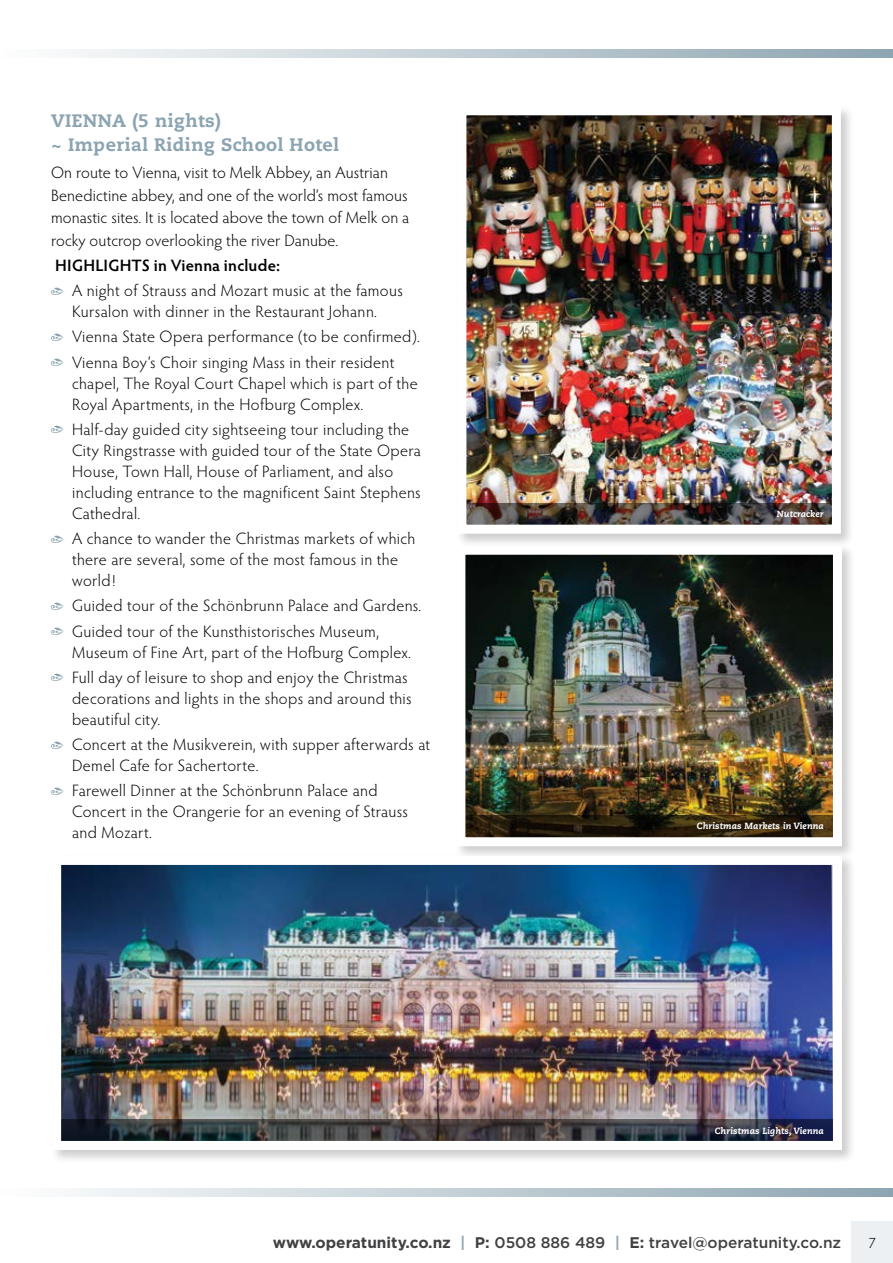
<style>
.page{position:relative;width:893px;height:1263px;background:#fff}
.page>*{position:absolute;margin:0;border:0;box-sizing:border-box;transform-origin:0 0}
.t1{font:800 18px/24px "Caecilia LT Std";letter-spacing:.025em;color:#8ca4b1}
.t2{font:300 16.5px/21px "Hypatia Sans Pro";letter-spacing:.02em;color:#000}
.t3{font:600 16.5px "Hypatia Sans Pro";letter-spacing:.01em;color:#000}
.t4{font:500 15.45px "Gotham";color:#414042}
.t5{font:300 15px "Hypatia Sans Pro";color:#000}
.t6{font:italic 800 9px "Caecilia LT Std";letter-spacing:.01em;color:#fff}
.s1{color:#8ca4b1}
.s2{font-weight:700}
.s3{font-weight:700;color:#96abb8}
</style>
<div class="page">
<div style="left:851px;top:1221px;width:42px;height:42px;background:#ecf0f3"></div>
<div style="left:455px;top:104px;width:400px;height:444px;background:#000;opacity:.2"></div>
<img style="left:455px;top:104px;width:390px;height:434px">
<div style="left:454px;top:543px;width:402px;height:317px;background:#000;opacity:.2"></div>
<img style="left:454px;top:541px;width:392px;height:310px">
<svg style="left:75px;top:1188px;width:818px;height:8px;background:#c0cdd4"></svg>
<svg style="left:75px;top:49px;width:818px;height:8px;background:#c0cdd4"></svg>
<div style="left:50px;top:853px;width:806px;height:311px;background:#000;opacity:.2"></div>
<img style="left:50px;top:851px;width:796px;height:303px">
<p class="t1" style="left:51px;top:109px;width:289px">VIENNA (5 nights)<br>~ Imperial Riding School Hotel</p>
<p class="t2" style="left:51px;top:161px;width:360px;line-height:22.5px">On route to Vienna, visit to Melk Abbey, an Austrian Benedictine abbey, and one of the world’s most famous monastic sites. It is located above the town of Melk on a rocky outcrop overlooking the river Danube.</p>
<p class="t3" style="left:55px;top:254px;width:227px">HIGHLIGHTS in Vienna include:</p>
<p class="t2" style="left:51px;top:279px;width:353px;text-align:center"><span class="s1">•</span> A night of Strauss and Mozart music at the famous<br>Kursalon with dinner in the Restaurant Johann.</p>
<p class="t2" style="left:51px;top:326px;width:370px"><span class="s1">•</span> Vienna State Opera performance (to be confirmed).</p>
<p class="t2" style="left:72px;top:351px;width:347px;text-indent:-21px"><span class="s1">•</span> Vienna Boy’s Choir singing Mass in their resident chapel, The Royal Court Chapel which is part of the<br>Royal Apartments, in the Hofburg Complex.</p>
<p class="t2" style="left:72px;top:418px;width:350px;text-indent:-21px"><span class="s1">•</span> Half-day guided city sightseeing tour including the City Ringstrasse with guided tour of the State Opera House, Town Hall, House of Parliament, and also including entrance to the magnificent Saint Stephens Cathedral.</p>
<p class="t2" style="left:72px;top:528px;width:345px;text-indent:-21px"><span class="s1">•</span> A chance to wander the Christmas markets of which there are several, some of the most famous in the world!</p>
<p class="t2" style="left:51px;top:595px;width:372px"><span class="s1">•</span> Guided tour of the Schönbrunn Palace and Gardens.</p>
<p class="t2" style="left:72px;top:620px;width:340px;text-indent:-21px"><span class="s1">•</span> Guided tour of the Kunsthistorisches Museum,<br>Museum of Fine Art, part of the Hofburg Complex.</p>
<p class="t2" style="left:72px;top:666px;width:341px;text-indent:-21px"><span class="s1">•</span> Full day of leisure to shop and enjoy the Christmas decorations and lights in the shops and around this beautiful city.</p>
<p class="t2" style="left:72px;top:734px;width:360px;text-indent:-21px"><span class="s1">•</span> Concert at the Musikverein, with supper afterwards at<br>Demel Cafe for Sachertorte.</p>
<p class="t2" style="left:72px;top:780px;width:338px;text-indent:-21px"><span class="s1">•</span> Farewell Dinner at the Schönbrunn Palace and<br>Concert in the Orangerie for an evening of Strauss and Mozart.</p>
<p class="t6" style="left:777px;top:509px;width:49px">Nutcracker</p>
<p class="t6" style="left:697px;top:820px;width:128px">Christmas Markets in Vienna</p>
<p class="t6" style="left:715px;top:1125px;width:111px">Christmas Lights, Vienna</p>
<p class="t4" style="left:273px;top:1233px;width:570px"><span class="s2">www.operatunity.co.nz</span> <span class="s3">|</span> <span class="s2">P:</span> 0508 886 489 <span class="s3">|</span> <span class="s2">E:</span> travel@operatunity.co.nz</p>
<p class="t5" style="left:869px;top:1233px;width:9px">7</p>
</div>
